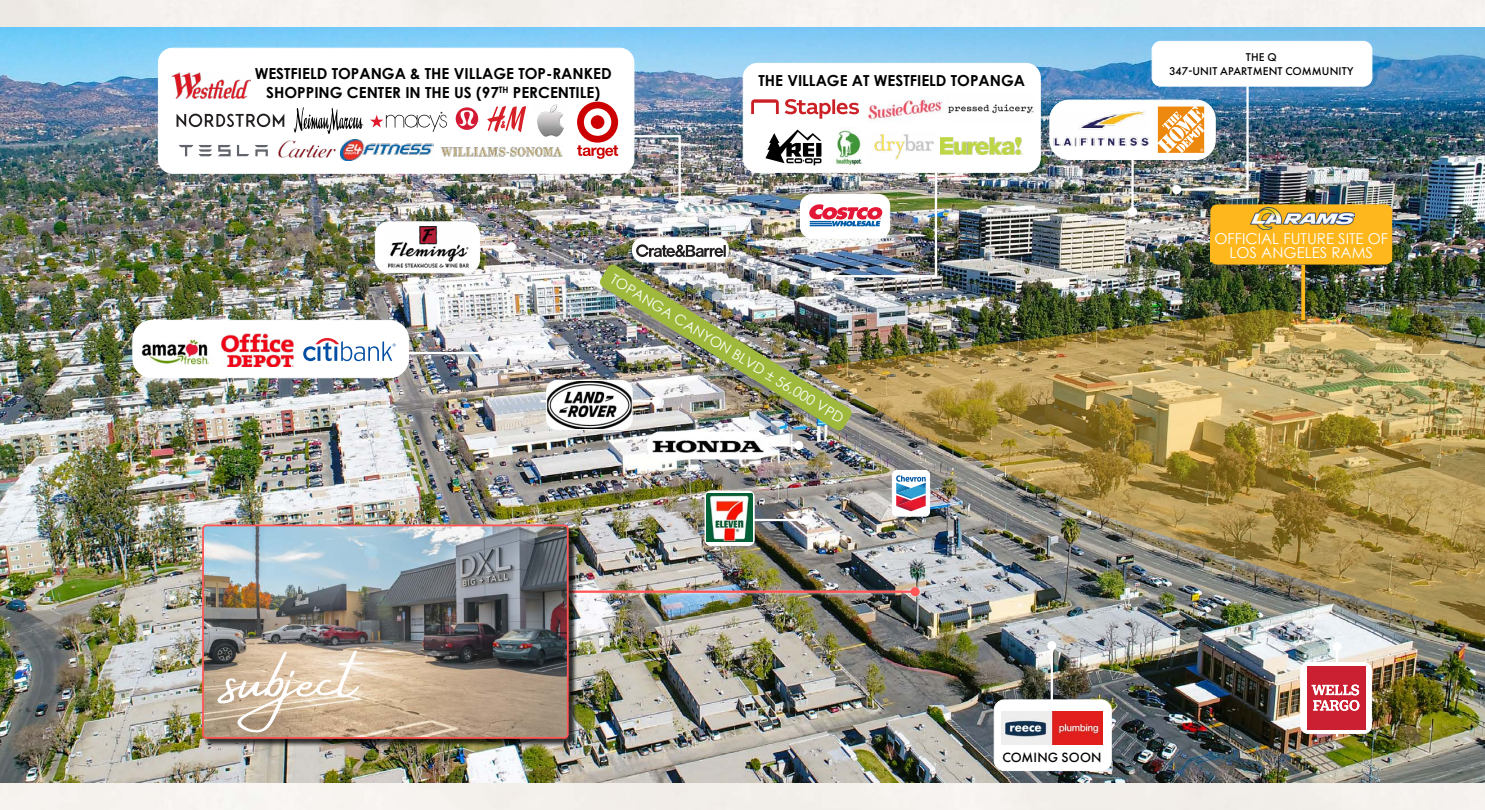
<style>
.page{position:relative;width:1485px;height:810px;background:#fff}
.page>*{position:absolute;margin:0;border:0;box-sizing:border-box;transform-origin:0 0}
.t1{font:66px "Amsterdam Four ttf";color:#fff}
.t2{font:700 15.23px/18.3px "Century Gothic";color:#000;text-align:center}
.t3{font:15.08px/14.6px "Century Gothic";color:#fff;text-align:center}
.t4{font:14.25px "Century Gothic";color:#fff}
.t5{font:500 13.88px "Futura PT";letter-spacing:.01em;color:#000}
.t6{font:500 11.7px/14px "Futura PT";letter-spacing:.01em;color:#000;text-align:center}
</style>
<div class="page">
<img style="left:0;top:27px;width:1485px;height:756px">
<hr style="left:683px;top:444px;width:116px;height:3px;background:#fff">
<div style="left:794px;top:441px;width:9px;height:9px;background:#fff;border-radius:50%"></div>
<div style="left:647px;top:432px;width:122px;height:27px;background:#fff;border-radius:14px"></div>
<img style="left:652px;top:440px;width:112px;height:13px">
<div style="left:647px;top:432px;width:122px;height:27px;border:1px solid #fff;border-radius:14px"></div>
<hr style="left:1336px;top:647px;width:2px;height:90px;background:#fff">
<div style="left:1332px;top:642px;width:10px;height:9px;background:#fff;border-radius:50%"></div>
<div style="left:1301px;top:663px;width:70px;height:70px;background:#fff;border-radius:7px"></div>
<svg style="left:1307px;top:666px;width:58px;height:64px;background:#d1404f"></svg>
<div style="left:1301px;top:663px;width:71px;height:71px;border:1px solid #fff;border-radius:7px"></div>
<hr style="left:708px;top:519px;width:97px;height:2px;background:#fff">
<div style="left:801px;top:515px;width:9px;height:10px;background:#fff;border-radius:50%"></div>
<svg style="left:705px;top:491px;width:49px;height:54px"></svg>
<img style="left:707px;top:493px;width:45px;height:48px">
<div style="left:705px;top:491px;width:49px;height:55px;border:1px solid #fff;border-radius:6px"></div>
<hr style="left:385px;top:352px;width:100px;height:2px;background:#fff">
<div style="left:481px;top:348px;width:9px;height:10px;background:#fff;border-radius:50%"></div>
<div style="left:133px;top:320px;width:276px;height:58px;background:#fff;border-radius:19px"></div>
<img style="left:133px;top:320px;width:76px;height:58px">
<div style="left:133px;top:320px;width:276px;height:58px;border:1px solid #fff;border-radius:19px"></div>
<svg style="left:303px;top:338px;width:93px;height:23px"></svg>
<img style="left:221px;top:333px;width:73px;height:33px">
<hr style="left:398px;top:246px;width:113px;height:2px;background:#fff">
<div style="left:507px;top:242px;width:9px;height:9px;background:#fff;border-radius:50%"></div>
<div style="left:375px;top:222px;width:105px;height:51px;background:#fff;border-radius:13px"></div>
<img style="left:384px;top:222px;width:88px;height:51px">
<div style="left:375px;top:222px;width:105px;height:51px;border:1px solid #fff;border-radius:13px"></div>
<div style="left:158px;top:48px;width:476px;height:125px;background:#fff;border-radius:14px"></div>
<div style="left:158px;top:48px;width:476px;height:126px;border:1px solid #fff;border-radius:14px"></div>
<img style="left:278px;top:140px;width:57px;height:17px">
<svg style="left:487px;top:106px;width:39px;height:26px"></svg>
<img style="left:340px;top:140px;width:93px;height:21px">
<img style="left:537px;top:104px;width:27px;height:32px">
<svg style="left:456px;top:107px;width:22px;height:23px"></svg>
<svg style="left:370px;top:111px;width:77px;height:21px"></svg>
<svg style="left:294px;top:107px;width:69px;height:27px"></svg>
<svg style="left:177px;top:114px;width:107px;height:13px"></svg>
<svg style="left:179px;top:145px;width:89px;height:11px"></svg>
<img style="left:441px;top:146px;width:122px;height:11px">
<img style="left:172px;top:73px;width:78px;height:25px">
<hr style="left:1051px;top:646px;width:2px;height:74px;background:#fff">
<div style="left:1047px;top:641px;width:9px;height:9px;background:#fff;border-radius:50%"></div>
<div style="left:743px;top:63px;width:297px;height:109px;background:#fff;border-radius:14px"></div>
<div style="left:743px;top:63px;width:298px;height:110px;border:1px solid #fff;border-radius:14px"></div>
<img style="left:940px;top:137px;width:2px;height:18px">
<img style="left:938px;top:100px;width:5px;height:11px">
<img style="left:947px;top:104px;width:87px;height:10px">
<img style="left:941px;top:137px;width:81px;height:17px">
<svg style="left:1301px;top:265px;width:4px;height:42px"></svg>
<img style="left:574px;top:99px;width:364px;height:332px">
<div style="left:1210px;top:204px;width:182px;height:61px;background:#ffb71e;border-radius:7px"></div>
<div style="left:1210px;top:232px;width:182px;height:30px;background:#ffb71e"></div>
<img style="left:1250px;top:207px;width:105px;height:23px">
<img style="left:804px;top:307px;width:681px;height:335px">
<div style="left:994px;top:700px;width:117px;height:71px;background:#fff;border-radius:10px"></div>
<div style="left:994px;top:700px;width:117px;height:71px;border:1px solid #fff;border-radius:10px"></div>
<img style="left:1001px;top:711px;width:102px;height:34px">
<div style="left:554px;top:585px;width:368px;height:14px;background:#fff;opacity:.75"></div>
<hr style="left:556px;top:591px;width:359px;height:2px;background:#f55">
<div style="left:911px;top:587px;width:9px;height:9px;background:#f55;border-radius:50%"></div>
<div style="left:203px;top:525px;width:374px;height:222px;background:#000;opacity:.75"></div>
<img style="left:203px;top:525px;width:365px;height:211px">
<div style="left:202px;top:525px;width:367px;height:214px;border:2px solid #f55;border-radius:4px"></div>
<hr style="left:1131px;top:112px;width:3px;height:100px;background:#fff">
<div style="left:1128px;top:207px;width:9px;height:9px;background:#fff;border-radius:50%"></div>
<div style="left:1050px;top:100px;width:165px;height:60px;background:#fff;border-radius:19px"></div>
<img style="left:1052px;top:109px;width:97px;height:37px">
<div style="left:1049px;top:100px;width:167px;height:60px;border:1px solid #fff;border-radius:19px"></div>
<svg style="left:1157px;top:106px;width:1px;height:47px"></svg>
<img style="left:1158px;top:86px;width:92px;height:106px">
<div style="left:1172px;top:185px;width:9px;height:9px;background:#fff;border-radius:50%"></div>
<div style="left:1152px;top:41px;width:220px;height:45px;background:#fff;border-radius:9px"></div>
<div style="left:1152px;top:41px;width:220px;height:45px;border:1px solid #fff;border-radius:9px"></div>
<hr style="left:540px;top:400px;width:116px;height:2px;background:#fff">
<div style="left:652px;top:397px;width:9px;height:9px;background:#fff;border-radius:50%"></div>
<img style="left:547px;top:380px;width:85px;height:50px">
<div style="left:547px;top:380px;width:85px;height:50px;border:1px solid #fff;border-radius:11px"></div>
<p class="t2" style="left:255px;top:64px;width:359px">WESTFIELD TOPANGA &amp; THE VILLAGE TOP-RANKED<br>SHOPPING CENTER IN THE US (97<sup>TH</sup> PERCENTILE)</p>
<p class="t2" style="left:758px;top:71px;width:268px">THE VILLAGE AT WESTFIELD TOPANGA</p>
<p class="t4" style="left:616px;top:270px;width:272px;rotate:31deg">TOPANGA CANYON BLVD ± 56,000 VPD</p>
<p class="t6" style="left:1169px;top:50px;width:186px">THE Q<br>347-UNIT APARTMENT COMMUNITY</p>
<p class="t3" style="left:1214px;top:231px;width:175px">OFFICIAL FUTURE SITE OF<br>LOS ANGELES RAMS</p>
<h1 class="t1" style="left:227px;top:642px;width:132px">subject</h1>
<p class="t5" style="left:1002px;top:749px;width:101px">COMING SOON</p>
</div>
